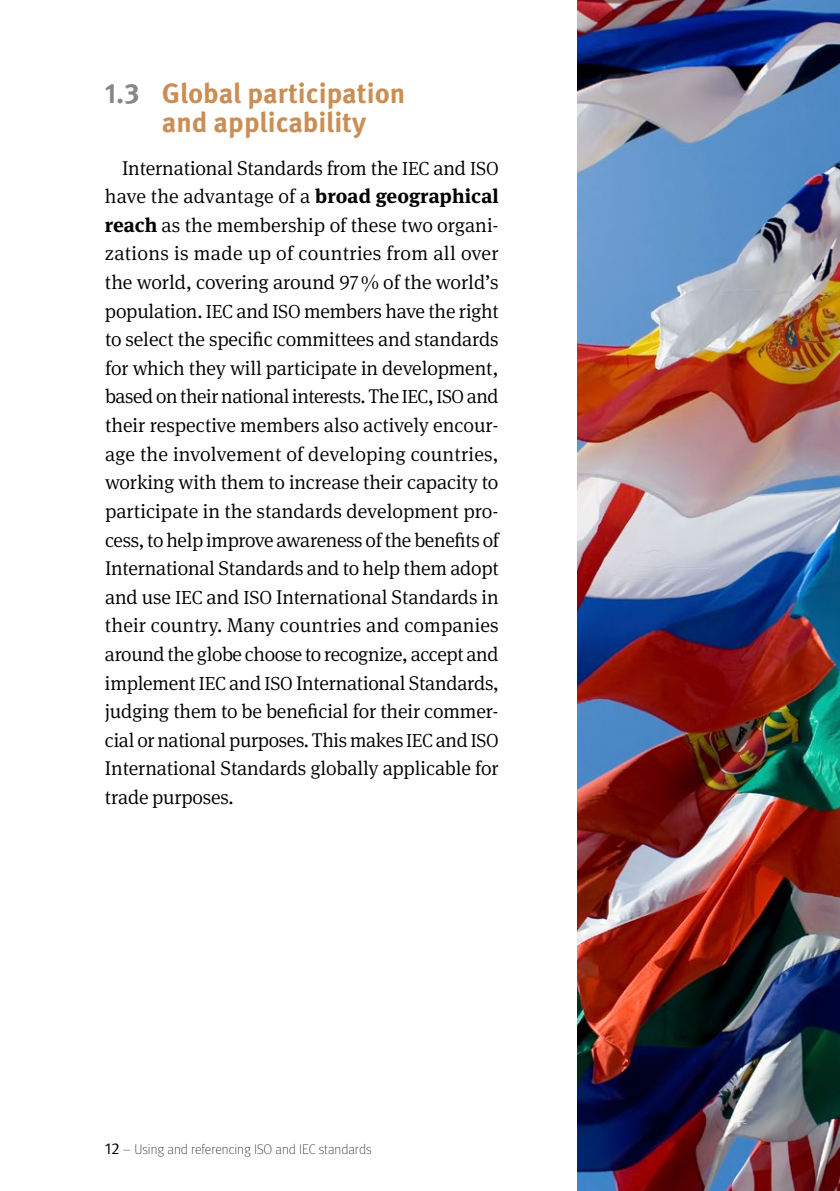
<style>
.page{position:relative;width:840px;height:1191px;background:#fff}
.page>*{position:absolute;margin:0;border:0;box-sizing:border-box;transform-origin:0 0}
.t1{font:700 28px/28.6px "Meta Pro";color:#ca8e54}
.t2{font:300 20px/28.6px "Meta Serif Pro";letter-spacing:-.005em;color:#000;text-align:justify}
.t3{font:100 14px "Meta Pro";color:#000}
.s1{color:#878786}
.s2{font-size:19px}
.s3{font-weight:700}
.s4{font-family:"Meta Pro Norm";font-weight:400;font-size:16px}
</style>
<div class="page">
<img style="left:577px;top:0;width:262px;height:1191px">
<h1 class="t1" style="left:162px;top:77px;width:245px;text-indent:-57px"><span class="s1">1.3</span> Global participation and applicability</h1>
<p class="t2" style="left:105px;top:152px;width:395px;text-indent:17px">International Standards from the <span class="s2">IEC</span> and <span class="s2">ISO </span>have the advantage of a <span class="s3">broad geographical reach</span> as the membership of these two organi&shy;zations is made up of countries from all over the world, covering around 97% of the world’s population. <span class="s2">IEC</span> and <span class="s2">ISO</span> members have the right to select the specific committees and standards for which they will participate in development, based on their national interests. The <span class="s2">IEC</span>, <span class="s2">ISO</span> and their respective members also actively encour&shy;age the involvement of developing countries, working with them to increase their capacity to participate in the standards development pro&shy;cess, to help improve awareness of the benefits of International Standards and to help them adopt and use <span class="s2">IEC</span> and <span class="s2">ISO</span> International Standards in their country. Many countries and companies around the globe choose to recognize, accept and implement <span class="s2">IEC</span> and <span class="s2">ISO</span> International Standards, judging them to be beneficial for their commer&shy;cial or national purposes. This makes <span class="s2">IEC</span> and <span class="s2">ISO </span>International Standards globally applicable for trade purposes.</p>
<p class="t3" style="left:105px;top:1139px;width:268px"><span class="s4">12</span> – Using and referencing ISO and IEC standards</p>
</div>
